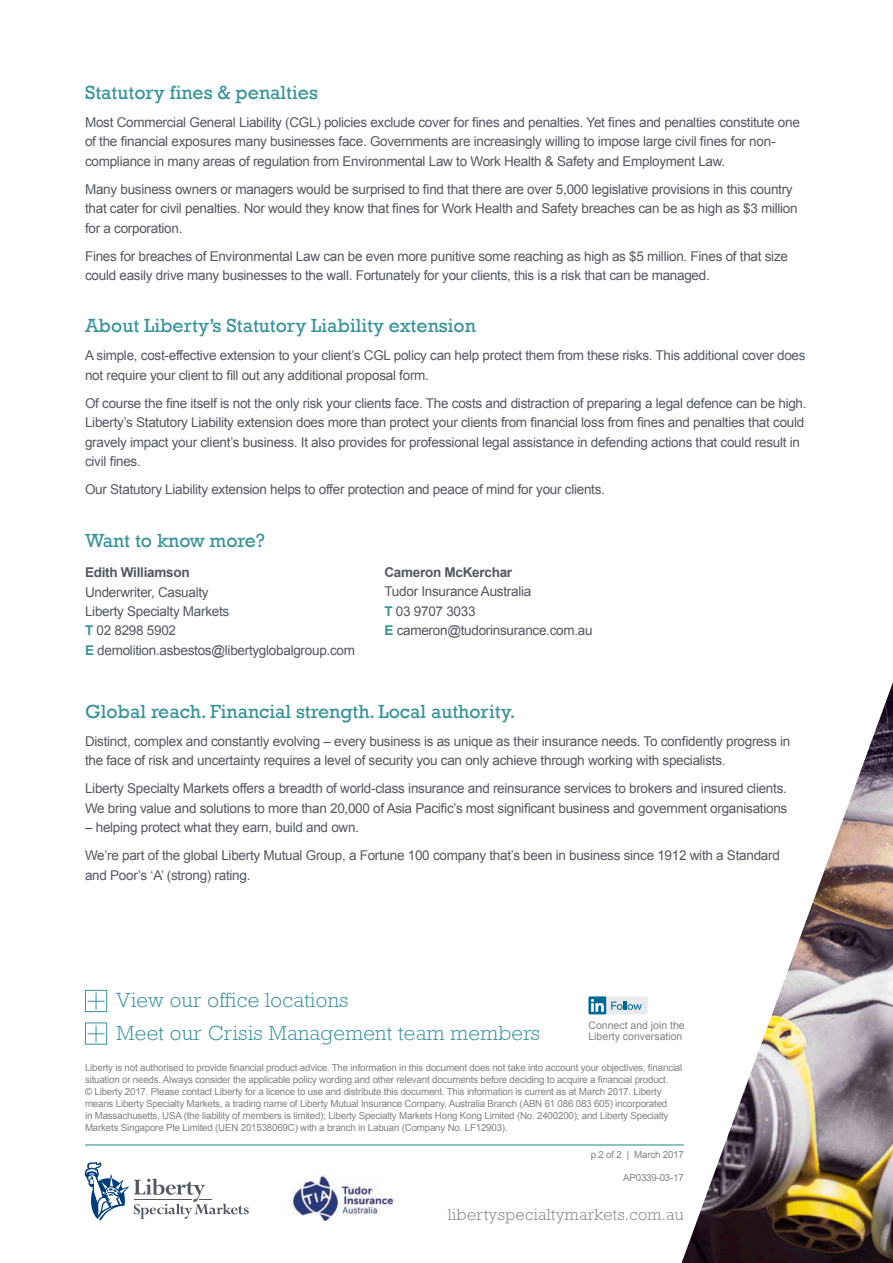
<style>
.page{position:relative;width:893px;height:1263px;background:#fff}
.page>*{position:absolute;margin:0;border:0;box-sizing:border-box;transform-origin:0 0}
.t1{font:300 21px/32.5px "Rockwell Std";letter-spacing:.015em;color:#37939b}
.SUB_HEAD{font:19.5px "Rockwell";color:#37939b}
.t2{font:300 16.5px "Rockwell Std";letter-spacing:.02em;color:#808285}
.BODY{font:13.5px/19.5px "Arial";letter-spacing:-.02em;color:#535860}
.t3{font:10.5px/10.5px "Arial";color:#808285}
.t4{font:9.75px/12px "Arial";letter-spacing:-.02em;color:#808285}
.s1{font-weight:700}
.s2{font-weight:700;color:#37939b}
</style>
<div class="page">
<hr style="left:85px;top:1144px;width:599px;height:1px;background:#37939b">
<svg style="left:85px;top:1162px;width:164px;height:58px"></svg>
<div style="left:85px;top:990px;width:22px;height:22px;border:1px solid #37939b"></div>
<svg style="left:88px;top:993px;width:17px;height:17px"></svg>
<div style="left:85px;top:1022px;width:22px;height:22px;border:1px solid #37939b"></div>
<svg style="left:88px;top:1025px;width:17px;height:17px"></svg>
<div style="left:588px;top:996px;width:18px;height:18px;background:#006997"></div>
<svg style="left:591px;top:999px;width:13px;height:13px"></svg>
<div style="left:606px;top:996px;width:41px;height:18px;background:#eaebec"></div>
<svg style="left:611px;top:1001px;width:31px;height:9px"></svg>
<img style="left:289px;top:1173px;width:108px;height:48px">
<img style="left:682px;top:682px;width:211px;height:581px">
<p class="SUB_HEAD" style="left:85px;top:81px;width:234px">Statutory fines &amp; penalties</p>
<p class="BODY" style="left:85px;top:112px;width:716px">Most Commercial General Liability (CGL) policies exclude cover for fines and penalties. Yet fines and penalties constitute one of the financial exposures many businesses face. Governments are increasingly willing to impose large civil fines for non&shy;compliance in many areas of regulation from Environmental Law to Work Health &amp; Safety and Employment Law.</p>
<p class="BODY" style="left:85px;top:179px;width:714px">Many business owners or managers would be surprised to find that there are over 5,000 legislative provisions in this country that cater for civil penalties. Nor would they know that fines for Work Health and Safety breaches can be as high as $3 million for a corporation.</p>
<p class="BODY" style="left:85px;top:246px;width:704px">Fines for breaches of Environmental Law can be even more punitive some reaching as high as $5 million. Fines of that size could easily drive many businesses to the wall. Fortunately for your clients, this is a risk that can be managed.</p>
<p class="SUB_HEAD" style="left:85px;top:315px;width:392px">About Liberty’s Statutory Liability extension</p>
<p class="BODY" style="left:85px;top:346px;width:722px">A simple, cost-effective extension to your client’s CGL policy can help protect them from these risks. This additional cover does not require your client to fill out any additional proposal form.</p>
<p class="BODY" style="left:85px;top:393px;width:723px">Of course the fine itself is not the only risk your clients face. The costs and distraction of preparing a legal defence can be high.<br>Liberty’s Statutory Liability extension does more than protect your clients from financial loss from fines and penalties that could gravely impact your client’s business. It also provides for professional legal assistance in defending actions that could result in civil fines.</p>
<p class="BODY" style="left:85px;top:480px;width:521px">Our Statutory Liability extension helps to offer protection and peace of mind for your clients.</p>
<p class="SUB_HEAD" style="left:85px;top:529px;width:182px">Want to know more?</p>
<p class="BODY" style="left:85px;top:563px;width:271px"><span class="s1">Edith Williamson<br></span>Underwriter, Casualty<br>Liberty Specialty Markets<br><span class="s2">T</span> 02 8298 5902<br><span class="s2">E</span> demolition.asbestos@libertyglobalgroup.com</p>
<p class="BODY" style="left:384px;top:563px;width:210px"><span class="s1">Cameron McKerchar<br></span>Tudor Insurance Australia<br><span class="s2">T</span> 03 9707 3033<br><span class="s2">E</span> cameron@tudorinsurance.com.au</p>
<p class="SUB_HEAD" style="left:85px;top:700px;width:432px">Global reach. Financial strength. Local authority.</p>
<p class="BODY" style="left:85px;top:731px;width:707px">Distinct, complex and constantly evolving – every business is as unique as their insurance needs. To confidently progress in the face of risk and uncertainty requires a level of security you can only achieve through working with specialists.</p>
<p class="BODY" style="left:85px;top:779px;width:704px">Liberty Specialty Markets offers a breadth of world-class insurance and reinsurance services to brokers and insured clients.<br>We bring value and solutions to more than 20,000 of Asia Pacific’s most significant business and government organisations</p>
<p class="BODY" style="left:85px;top:818px;width:275px">– helping protect what they earn, build and own.</p>
<p class="BODY" style="left:85px;top:846px;width:696px">We’re part of the global Liberty Mutual Group, a Fortune 100 company that’s been in business since 1912 with a Standard and Poor’s ‘A’ (strong) rating.</p>
<h1 class="t1" style="left:117px;top:984px;width:425px">View our office locations<br>Meet our Crisis Management team members</h1>
<p class="t3" style="left:588px;top:1020px;width:98px">Connect and join the<br>Liberty conversation</p>
<p class="t4" style="left:85px;top:1062px;width:599px">Liberty is not authorised to provide financial product advice. The information in this document does not take into account your objectives, financial situation or needs. Always consider the applicable policy wording and other relevant documents before deciding to acquire a financial product.<br>© Liberty 2017. Please contact Liberty for a licence to use and distribute this document. This information is current as at March 2017. Liberty means Liberty Specialty Markets, a trading name of Liberty Mutual Insurance Company, Australia Branch (ABN 61 086 083 605) incorporated<br>in Massachusetts, USA (the liability of members is limited); Liberty Specialty Markets Hong Kong Limited (No. 2400200); and Liberty Specialty Markets Singapore Pte Limited (UEN 201538069C) with a branch in Labuan (Company No. LF12903).</p>
<p class="t4" style="left:591px;top:1148px;width:95px">p.2 of 2 | March 2017</p>
<p class="t4" style="left:623px;top:1171px;width:62px">AP0339-03-17</p>
<p class="t2" style="left:448px;top:1205px;width:238px">libertyspecialtymarkets.com.au</p>
</div>
